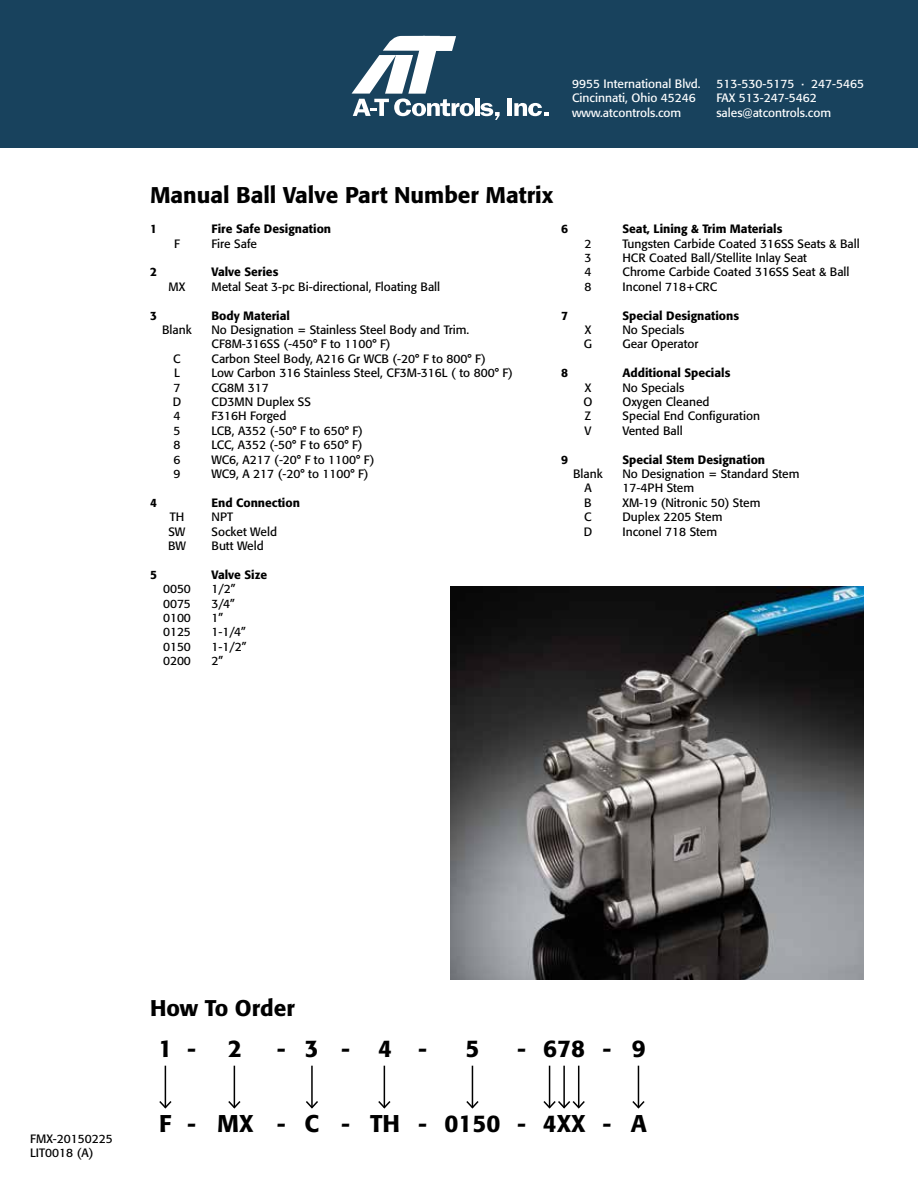
<style>
.page{position:relative;width:918px;height:1188px;background:#fff}
.page>*{position:absolute;margin:0;border:0;box-sizing:border-box;transform-origin:0 0}
.t1{font:500 24px "Formata";color:#000}
.t2{font:500 22.5px "Formata";color:#000}
.t3{font:12px/14.4px "Formata";color:#000}
.t4{font:500 12px "Formata";color:#000}
.t5{font:12px/14.4px "Formata";color:#fff}
</style>
<div class="page">
<div style="left:0;top:0;width:918px;height:148px;background:#18425d"></div>
<hr style="left:475px;top:99px;width:4px;height:17px;background:#fff">
<svg style="left:480px;top:103px;width:20px;height:17px"></svg>
<div style="left:507px;top:99px;width:5px;height:17px;background:#fff"></div>
<svg style="left:514px;top:103px;width:34px;height:13px"></svg>
<svg style="left:352px;top:36px;width:122px;height:80px"></svg>
<hr style="left:165px;top:1066px;width:1px;height:42px;background:#000">
<svg style="left:159px;top:1099px;width:13px;height:10px"></svg>
<hr style="left:234px;top:1066px;width:1px;height:42px;background:#000">
<svg style="left:228px;top:1099px;width:13px;height:10px"></svg>
<hr style="left:311px;top:1066px;width:2px;height:42px;background:#000">
<svg style="left:306px;top:1099px;width:12px;height:10px"></svg>
<hr style="left:384px;top:1066px;width:1px;height:42px;background:#000">
<svg style="left:378px;top:1099px;width:13px;height:10px"></svg>
<hr style="left:472px;top:1066px;width:1px;height:42px;background:#000">
<svg style="left:466px;top:1099px;width:13px;height:10px"></svg>
<hr style="left:549px;top:1066px;width:1px;height:42px;background:#000">
<hr style="left:563px;top:1066px;width:2px;height:42px;background:#000">
<hr style="left:578px;top:1066px;width:1px;height:42px;background:#000">
<svg style="left:543px;top:1099px;width:42px;height:10px"></svg>
<hr style="left:638px;top:1066px;width:1px;height:42px;background:#000">
<svg style="left:632px;top:1099px;width:13px;height:10px"></svg>
<img style="left:450px;top:586px;width:414px;height:393px">
<p class="t5" style="left:572px;top:77px;width:130px">9955 International Blvd.<br>Cincinnati, Ohio 45246 www.atcontrols.com</p>
<p class="t5" style="left:716px;top:77px;width:149px">513-530-5175 · 247-5465<br>FAX 513-247-5462 sales@atcontrols.com</p>
<h2 class="t2" style="left:150px;top:181px;width:405px">Manual Ball Valve Part Number Matrix</h2>
<p class="t4" style="left:150px;top:222px;width:8px">1</p>
<p class="t4" style="left:212px;top:222px;width:121px">Fire Safe Designation</p>
<p class="t3" style="left:174px;top:236px;width:7px">F</p>
<p class="t3" style="left:212px;top:236px;width:47px">Fire Safe</p>
<p class="t4" style="left:150px;top:265px;width:8px">2</p>
<p class="t4" style="left:212px;top:265px;width:68px">Valve Series</p>
<p class="t3" style="left:169px;top:279px;width:18px">MX</p>
<p class="t3" style="left:212px;top:279px;width:230px">Metal Seat 3-pc Bi-directional, Floating Ball</p>
<p class="t4" style="left:150px;top:308px;width:8px">3</p>
<p class="t4" style="left:212px;top:308px;width:80px">Body Material</p>
<p class="t3" style="left:162px;top:323px;width:31px">Blank</p>
<p class="t3" style="left:212px;top:323px;width:259px">No Designation = Stainless Steel Body and Trim.<br>CF8M-316SS (-450° F to 1100° F)</p>
<p class="t3" style="left:173px;top:351px;width:9px">C</p>
<p class="t3" style="left:212px;top:351px;width:276px">Carbon Steel Body, A216 Gr WCB (-20° F to 800° F)</p>
<p class="t3" style="left:174px;top:366px;width:7px">L</p>
<p class="t3" style="left:212px;top:366px;width:303px">Low Carbon 316 Stainless Steel, CF3M-316L ( to 800° F)</p>
<p class="t3" style="left:173px;top:380px;width:8px">7</p>
<p class="t3" style="left:212px;top:380px;width:59px">CG8M 317</p>
<p class="t3" style="left:173px;top:395px;width:10px">D</p>
<p class="t3" style="left:212px;top:395px;width:101px">CD3MN Duplex SS</p>
<p class="t3" style="left:173px;top:409px;width:8px">4</p>
<p class="t3" style="left:212px;top:409px;width:76px">F316H Forged</p>
<p class="t3" style="left:173px;top:423px;width:8px">5</p>
<p class="t3" style="left:212px;top:423px;width:153px">LCB, A352 (-50° F to 650° F)</p>
<p class="t3" style="left:173px;top:438px;width:8px">8</p>
<p class="t3" style="left:212px;top:438px;width:153px">LCC, A352 (-50° F to 650° F)</p>
<p class="t3" style="left:173px;top:452px;width:8px">6</p>
<p class="t3" style="left:212px;top:452px;width:164px">WC6, A217 (-20° F to 1100° F)</p>
<p class="t3" style="left:173px;top:467px;width:8px">9</p>
<p class="t3" style="left:212px;top:467px;width:159px">WC9, A 217 (-20° to 1100° F)</p>
<p class="t4" style="left:150px;top:495px;width:8px">4</p>
<p class="t4" style="left:212px;top:495px;width:90px">End Connection</p>
<p class="t3" style="left:170px;top:510px;width:16px">TH</p>
<p class="t3" style="left:212px;top:510px;width:23px">NPT</p>
<p class="t3" style="left:168px;top:524px;width:19px">SW</p>
<p class="t3" style="left:212px;top:524px;width:67px">Socket Weld</p>
<p class="t3" style="left:168px;top:539px;width:19px">BW</p>
<p class="t3" style="left:212px;top:539px;width:54px">Butt Weld</p>
<p class="t4" style="left:150px;top:567px;width:8px">5</p>
<p class="t4" style="left:212px;top:567px;width:57px">Valve Size</p>
<p class="t3" style="left:163px;top:582px;width:29px">0050</p>
<p class="t3" style="left:212px;top:582px;width:26px">1/2”</p>
<p class="t3" style="left:163px;top:596px;width:29px">0075</p>
<p class="t3" style="left:212px;top:596px;width:25px">3/4”</p>
<p class="t3" style="left:163px;top:611px;width:29px">0100</p>
<p class="t3" style="left:212px;top:611px;width:13px">1”</p>
<p class="t3" style="left:163px;top:625px;width:29px">0125</p>
<p class="t3" style="left:212px;top:625px;width:36px">1-1/4”</p>
<p class="t3" style="left:163px;top:639px;width:29px">0150</p>
<p class="t3" style="left:212px;top:639px;width:37px">1-1/2”</p>
<p class="t3" style="left:163px;top:654px;width:29px">0200</p>
<p class="t3" style="left:212px;top:654px;width:13px">2”</p>
<p class="t4" style="left:561px;top:222px;width:8px">6</p>
<p class="t4" style="left:622px;top:222px;width:161px">Seat, Lining &amp; Trim Materials</p>
<p class="t3" style="left:585px;top:236px;width:8px">2</p>
<p class="t3" style="left:622px;top:236px;width:239px">Tungsten Carbide Coated 316SS Seats &amp; Ball</p>
<p class="t3" style="left:585px;top:251px;width:8px">3</p>
<p class="t3" style="left:622px;top:251px;width:186px">HCR Coated Ball/Stellite Inlay Seat</p>
<p class="t3" style="left:585px;top:265px;width:8px">4</p>
<p class="t3" style="left:622px;top:265px;width:229px">Chrome Carbide Coated 316SS Seat &amp; Ball</p>
<p class="t3" style="left:585px;top:279px;width:8px">8</p>
<p class="t3" style="left:622px;top:279px;width:96px">Inconel 718+CRC</p>
<p class="t4" style="left:561px;top:308px;width:8px">7</p>
<p class="t4" style="left:622px;top:308px;width:118px">Special Designations</p>
<p class="t3" style="left:585px;top:323px;width:8px">X</p>
<p class="t3" style="left:622px;top:323px;width:63px">No Specials</p>
<p class="t3" style="left:584px;top:337px;width:10px">G</p>
<p class="t3" style="left:622px;top:337px;width:78px">Gear Operator</p>
<p class="t4" style="left:561px;top:366px;width:8px">8</p>
<p class="t4" style="left:622px;top:366px;width:109px">Additional Specials</p>
<p class="t3" style="left:585px;top:380px;width:8px">X</p>
<p class="t3" style="left:622px;top:380px;width:63px">No Specials</p>
<p class="t3" style="left:584px;top:395px;width:10px">O</p>
<p class="t3" style="left:622px;top:395px;width:88px">Oxygen Cleaned</p>
<p class="t3" style="left:585px;top:409px;width:8px">Z</p>
<p class="t3" style="left:622px;top:409px;width:139px">Special End Configuration</p>
<p class="t3" style="left:585px;top:423px;width:8px">V</p>
<p class="t3" style="left:622px;top:423px;width:62px">Vented Ball</p>
<p class="t4" style="left:561px;top:452px;width:8px">9</p>
<p class="t4" style="left:622px;top:452px;width:144px">Special Stem Designation</p>
<p class="t3" style="left:573px;top:467px;width:31px">Blank</p>
<p class="t3" style="left:622px;top:467px;width:179px">No Designation = Standard Stem</p>
<p class="t3" style="left:584px;top:481px;width:9px">A</p>
<p class="t3" style="left:622px;top:481px;width:73px">17-4PH Stem</p>
<p class="t3" style="left:584px;top:495px;width:9px">B</p>
<p class="t3" style="left:622px;top:495px;width:139px">XM-19 (Nitronic 50) Stem</p>
<p class="t3" style="left:584px;top:510px;width:9px">C</p>
<p class="t3" style="left:622px;top:510px;width:101px">Duplex 2205 Stem</p>
<p class="t3" style="left:584px;top:524px;width:10px">D</p>
<p class="t3" style="left:622px;top:524px;width:96px">Inconel 718 Stem</p>
<p class="t3" style="left:30px;top:1132px;width:84px">FMX-20150225<br>LIT0018 (A)</p>
<h2 class="t2" style="left:150px;top:994px;width:146px">How To Order</h2>
<h1 class="t1" style="left:159px;top:1033px;width:39px">1 -</h1>
<h1 class="t1" style="left:228px;top:1033px;width:15px">2</h1>
<h1 class="t1" style="left:277px;top:1033px;width:152px">-3- 4-</h1>
<h1 class="t1" style="left:466px;top:1033px;width:15px">5</h1>
<h1 class="t1" style="left:517px;top:1033px;width:130px">-678- 9</h1>
<h1 class="t1" style="left:159px;top:1109px;width:489px">F- MX -C - TH-0150-4XX- A</h1>
</div>
